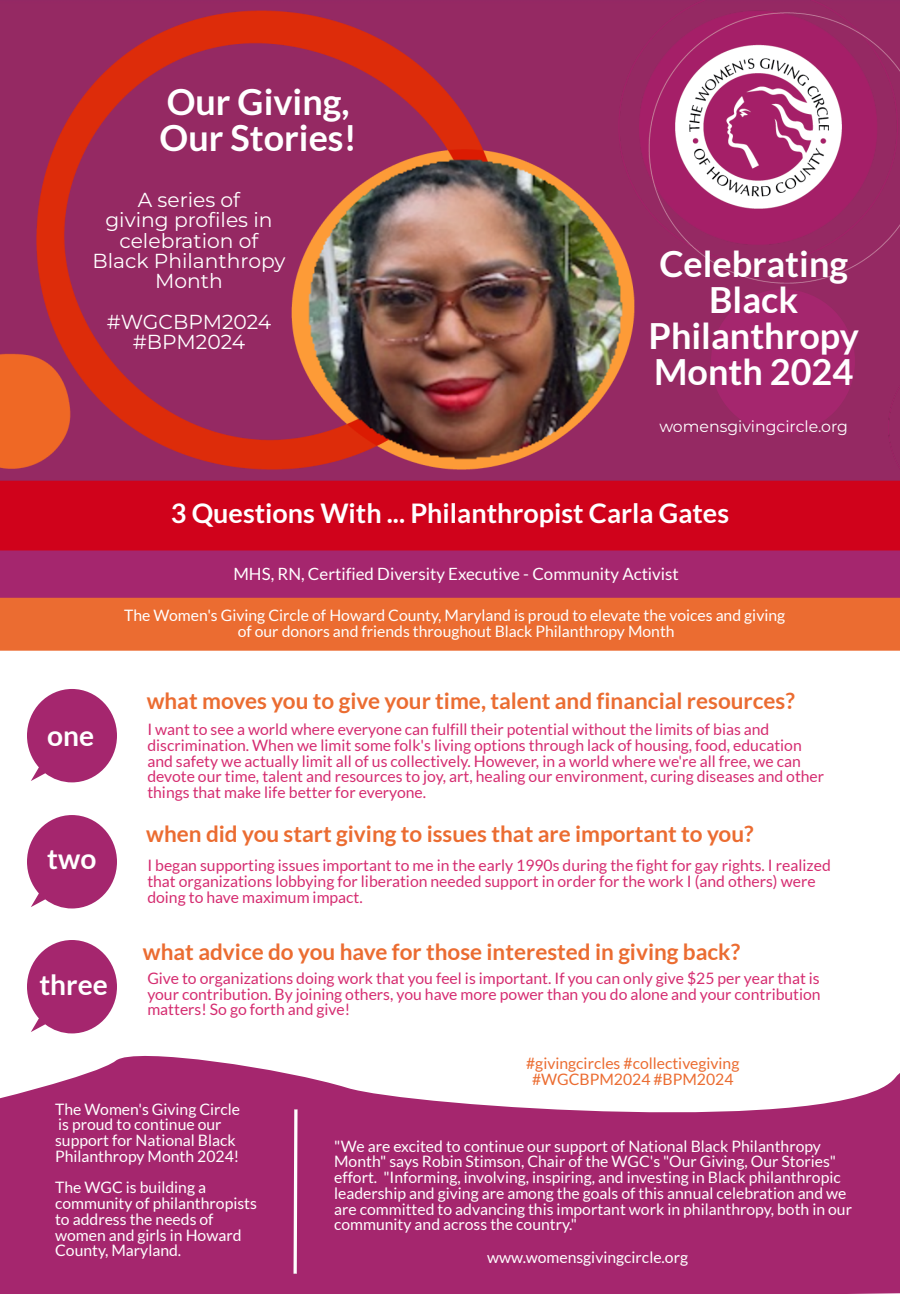
<style>
.page{position:relative;width:900px;height:1294px;background:#fff}
.page>*{position:absolute;margin:0;border:0;box-sizing:border-box;transform-origin:0 0}
.t1{font:700 36px/36px "Lato";color:#fff;text-align:center}
.t2{font:700 28.2px "Lato";color:#fff}
.t3{font:700 27px "Lato";color:#fff}
.t4{font:700 22.5px "Lato";color:#eb6c31}
.t5{font:20.25px/20.2px "Montserrat";color:#fff;text-align:center}
.t6{font:16.8px "Lato";color:#fff}
.t7{font:15.75px/15.8px "Lato";color:#d52c70}
.t8{font:15.75px/15.8px "Lato";color:#fff}
.t9{font:15.75px "Lato";color:#eb6c31}
.t10{font:15.75px "Montserrat";color:#fff}
</style>
<div class="page">
<div style="left:0;top:0;width:900px;height:480px;background:#952963"></div>
<img style="left:889px;top:345px;width:11px;height:135px">
<img style="left:0;top:10px;width:634px;height:459px">
<img style="left:619px;top:0;width:281px;height:284px">
<svg style="left:0;top:1033px;width:900px;height:260px;fill:#a5266e"></svg>
<div style="left:0;top:480px;width:900px;height:70px;background:#d0021b"></div>
<svg style="left:292px;top:1105px;width:7px;height:171px"></svg>
<div style="left:0;top:597px;width:900px;height:53px;background:#eb6c31"></div>
<div style="left:711px;top:289px;width:144px;height:144px;background:#a5266e;border-radius:50%"></div>
<svg style="left:27px;top:689px;width:90px;height:93px"></svg>
<svg style="left:27px;top:815px;width:90px;height:93px"></svg>
<svg style="left:27px;top:940px;width:90px;height:93px"></svg>
<div style="left:0;top:550px;width:900px;height:47px;background:#a5266e"></div>
<img style="left:306px;top:97px;width:321px;height:475px">
<p class="t1" style="left:167px;top:83px;width:184px">Our Giving,</p>
<p class="t1" style="left:160px;top:119px;width:199px">Our Stories!</p>
<p class="t5" style="left:92px;top:190px;width:195px">A series of<br>giving profiles in celebration of<br>Black Philanthropy<br>Month</p>
<p class="t5" style="left:107px;top:311px;width:166px">#WGCBPM2024</p>
<p class="t5" style="left:133px;top:331px;width:114px">#BPM2024</p>
<p class="t1" style="left:659px;top:245px;width:190px">Celebrating</p>
<p class="t1" style="left:649px;top:281px;width:212px">Black<br>Philanthropy<br>Month 2024</p>
<p class="t10" style="left:659px;top:417px;width:190px">womensgivingcircle.org</p>
<p class="t3" style="left:171px;top:496px;width:560px">3 Questions With ... Philanthropist Carla Gates</p>
<p class="t6" style="left:233px;top:563px;width:447px">MHS, RN, Certified Diversity Executive - Community Activist</p>
<p class="t8" style="left:124px;top:607px;width:663px">The Women's Giving Circle of Howard County, Maryland is proud to elevate the voices and giving</p>
<p class="t8" style="left:238px;top:623px;width:438px">of our donors and friends throughout Black Philanthropy Month</p>
<p class="t2" style="left:47px;top:718px;width:48px">one</p>
<p class="t2" style="left:47px;top:841px;width:51px">two</p>
<p class="t2" style="left:39px;top:967px;width:70px">three</p>
<p class="t4" style="left:147px;top:687px;width:650px">what moves you to give your time, talent and financial resources?</p>
<p class="t7" style="left:147px;top:721px;width:678px">I want to see a world where everyone can fulfill their potential without the limits of bias and discrimination. When we limit some folk's living options through lack of housing, food, education and safety we actually limit all of us collectively. However, in a world where we're all free, we can devote our time, talent and resources to joy, art, healing our environment, curing diseases and other things that make life better for everyone.</p>
<p class="t4" style="left:146px;top:819px;width:609px">when did you start giving to issues that are important to you?</p>
<p class="t7" style="left:147px;top:857px;width:685px">I began supporting issues important to me in the early 1990s during the fight for gay rights. I realized that organizations lobbying for liberation needed support in order for the work I (and others) were doing to have maximum impact.</p>
<p class="t4" style="left:143px;top:937px;width:599px">what advice do you have for those interested in giving back?</p>
<p class="t7" style="left:147px;top:969px;width:675px;text-align:justify">Give to organizations doing work that you feel is important. If you can only give $25 per year that is your contribution. By joining others, you have more power than you do alone and your contribution matters! So go forth and give!</p>
<p class="t9" style="left:526px;top:1053px;width:215px">#givingcircles #collectivegiving</p>
<p class="t9" style="left:532px;top:1069px;width:203px">#WGCBPM2024 #BPM2024</p>
<p class="t8" style="left:55px;top:1100px;width:187px">The Women's Giving Circle</p>
<p class="t8" style="left:55px;top:1116px;width:186px">is proud to continue our support for National Black<br>Philanthropy Month 2024!</p>
<p class="t8" style="left:55px;top:1179px;width:203px">The WGC is building a community of philanthropists to address the needs of women and girls in Howard<br>County, Maryland.</p>
<p class="t8" style="left:334px;top:1137px;width:519px">"We are excited to continue our support of National Black Philanthropy Month" says Robin Stimson, Chair of the WGC's "Our Giving, Our Stories" effort. "Informing, involving, inspiring, and investing in Black philanthropic leadership and giving are among the goals of this annual celebration and we are committed to advancing this important work in philanthropy, both in our community and across the country."</p>
<p class="t8" style="left:487px;top:1248px;width:203px">www.womensgivingcircle.org</p>
</div>
